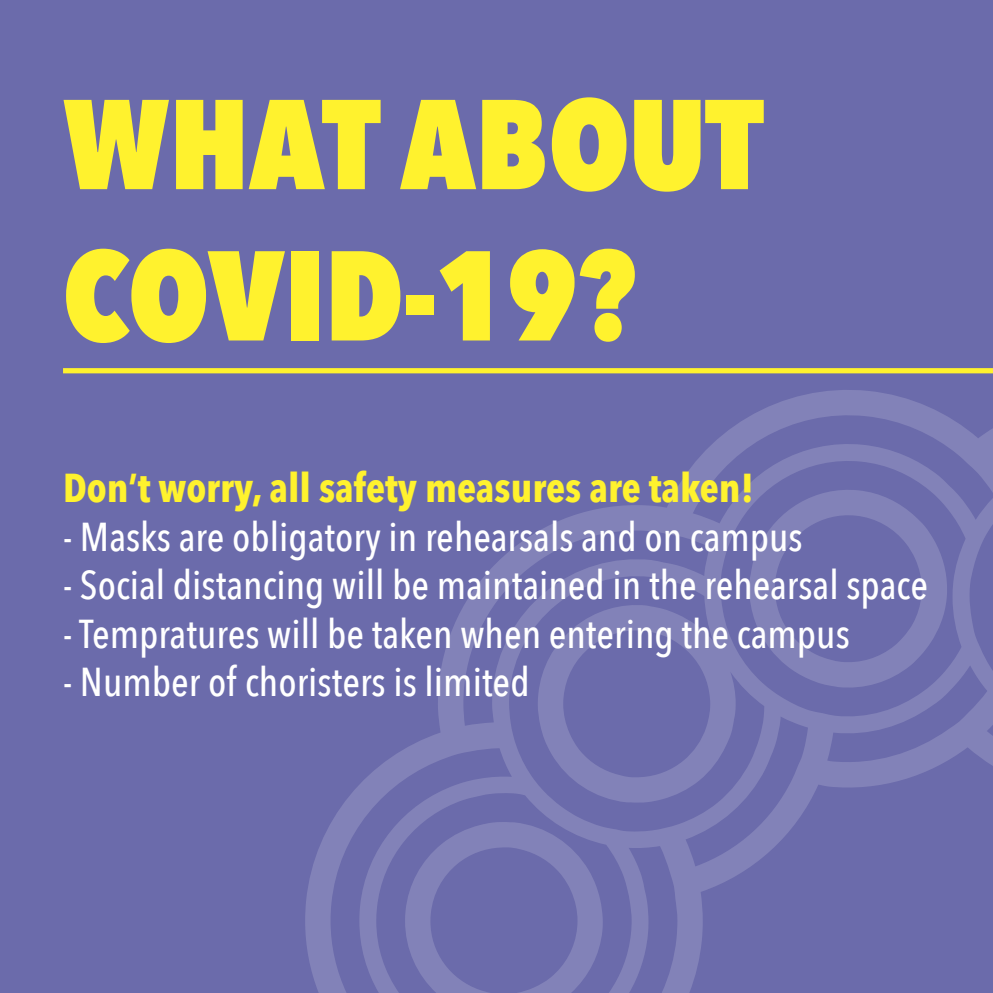
<style>
.page{position:relative;width:993px;height:993px;background:#fff}
.page>*{position:absolute;margin:0;border:0;box-sizing:border-box;transform-origin:0 0}
.t1{font:800 126px/151.2px "Avenir Next Condensed";color:#fff22e}
.t2{font:500 40.25px "Avenir Next Condensed";color:#fff}
.t3{font:700 40.25px "Avenir Next Condensed";color:#fff22e}
</style>
<div class="page">
<div style="left:0;top:0;width:992px;height:992px;background:#6b6bab"></div>
<svg style="left:305px;top:390px;width:687px;height:602px"></svg>
<svg style="left:405px;top:821px;width:197px;height:171px"></svg>
<svg style="left:749px;top:486px;width:197px;height:203px"></svg>
<div style="left:63px;top:368px;width:929px;height:5px;background:#fff22e"></div>
<h1 class="t1" style="left:63px;top:73px;width:702px">WHAT ABOUT<br>COVID-19?</h1>
<p class="t3" style="left:63px;top:462px;width:692px">Don’t worry, all safety measures are taken!</p>
<p class="t2" style="left:63px;top:510px;width:741px">- Masks are obligatory in rehearsals and on campus</p>
<p class="t2" style="left:63px;top:558px;width:866px">- Social distancing will be maintained in the rehearsal space</p>
<p class="t2" style="left:63px;top:607px;width:788px">- Tempratures will be taken when entering the campus</p>
<p class="t2" style="left:63px;top:655px;width:468px">- Number of choristers is limited</p>
</div>
